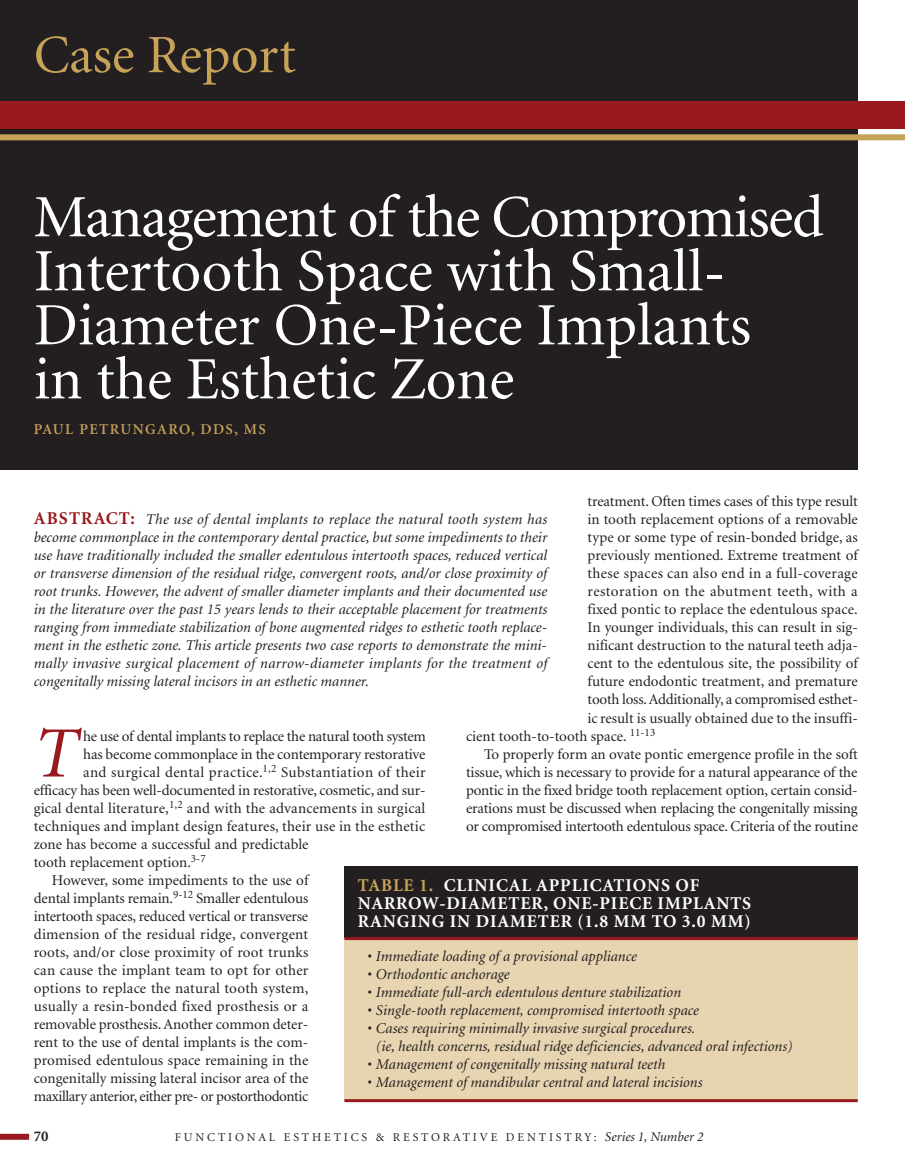
<style>
.page{position:relative;width:905px;height:1175px;background:#fff}
.page>*{position:absolute;margin:0;border:0;box-sizing:border-box;transform-origin:0 0}
.t1{font:italic 72.3px "Minion";color:#981a1e}
.t2{font:60px/54px "Minion";color:#fff}
.t3{font:54px "Minion";color:#c7a259}
.t4{font:700 18px/18px "Minion";letter-spacing:.05em;color:#fff}
.t5{font:15px "Minion";color:#231f20}
.t6{font:italic 15px/18px "Minion";color:#231f20;text-align:justify}
.t7{font:15px "Minion";letter-spacing:-.02em;color:#231f20}
.t8{font:15px "Minion";letter-spacing:.025em;color:#231f20}
.t9{font:15px "Minion";letter-spacing:-.03em;color:#231f20}
.t10{font:15px "Minion";letter-spacing:.03em;color:#231f20}
.t11{font:600 15px "Minion";letter-spacing:.095em;color:#c7a259}
.t12{font:700 15px "Minion";color:#231f20}
.t13{font:12px "Minion";letter-spacing:.24em;color:#231f20}
.s1{font-weight:700;font-style:normal;font-size:18px;color:#981a1e}
.s2{color:#c7a259}
.s3{font-style:italic;font-size:13.5px}
</style>
<div class="page">
<div style="left:0;top:1133px;width:29px;height:6px;background:#981a1e"></div>
<div style="left:0;top:0;width:857px;height:470px;background:#231f20"></div>
<div style="left:0;top:101px;width:904px;height:27px;background:#981a1e"></div>
<div style="left:0;top:134px;width:904px;height:6px;background:#c7a259"></div>
<svg style="left:904px;top:101px;width:1px;height:27px"></svg>
<div style="left:344px;top:866px;width:513px;height:72px;background:#231f20"></div>
<div style="left:344px;top:938px;width:513px;height:162px;background:#e7d4b1"></div>
<hr style="left:344px;top:937px;width:513px;height:3px;background:#981a1e">
<hr style="left:344px;top:1099px;width:513px;height:3px;background:#981a1e">
<h3 class="t3" style="left:34px;top:34px;width:263px">Case Report</h3>
<h2 class="t2" style="left:34px;top:195px;width:791px">Management of the Compromised<br>Intertooth Space with Small-<br>Diameter One-Piece Implants<br>in the Esthetic Zone</h2>
<p class="t11" style="left:34px;top:424px;width:233px">PAUL PETRUNGARO, DDS, MS</p>
<p class="t5" style="left:587px;top:496px;width:271px">treatment. Often times cases of this type result</p>
<p class="t5" style="left:587px;top:514px;width:272px">in tooth replacement options of a removable</p>
<p class="t5" style="left:587px;top:532px;width:272px">type or some type of resin-bonded bridge, as</p>
<p class="t5" style="left:587px;top:550px;width:272px">previously mentioned. Extreme treatment of</p>
<p class="t8" style="left:587px;top:568px;width:272px">these spaces can also end in a full-coverage</p>
<p class="t10" style="left:587px;top:586px;width:272px">restoration on the abutment teeth, with a</p>
<p class="t5" style="left:587px;top:604px;width:272px">fixed pontic to replace the edentulous space.</p>
<p class="t5" style="left:587px;top:622px;width:272px">In younger individuals, this can result in sig-</p>
<p class="t5" style="left:587px;top:640px;width:272px">nificant destruction to the natural teeth adja-</p>
<p class="t5" style="left:587px;top:658px;width:272px">cent to the edentulous site, the possibility of</p>
<p class="t5" style="left:587px;top:676px;width:272px">future endodontic treatment, and premature</p>
<p class="t5" style="left:587px;top:694px;width:272px">tooth loss.Additionally, a compromised esthet-</p>
<p class="t5" style="left:587px;top:712px;width:272px">ic result is usually obtained due to the insuffi-</p>
<p class="t5" style="left:466px;top:730px;width:191px">cient tooth-to-tooth space. <sup>11-13</sup></p>
<p class="t5" style="left:484px;top:748px;width:375px">To properly form an ovate pontic emergence profile in the soft</p>
<p class="t5" style="left:466px;top:766px;width:393px">tissue, which is necessary to provide for a natural appearance of the</p>
<p class="t5" style="left:466px;top:784px;width:393px">pontic in the fixed bridge tooth replacement option, certain consid-</p>
<p class="t5" style="left:466px;top:802px;width:393px">erations must be discussed when replacing the congenitally missing</p>
<p class="t7" style="left:466px;top:820px;width:393px">or compromised intertooth edentulous space. Criteria of the routine</p>
<p class="t6" style="left:34px;top:512px;width:515px"><span class="s1">ABSTRACT:</span> The use of dental implants to replace the natural tooth system has become commonplace in the contemporary dental practice, but some impediments to their use have traditionally included the smaller edentulous intertooth spaces, reduced vertical or transverse dimension of the residual ridge, convergent roots, and/or close proximity of root trunks. However, the advent of smaller diameter implants and their documented use in the literature over the past 15 years lends to their acceptable placement for treatments ranging from immediate stabilization of bone augmented ridges to esthetic tooth replace&shy;ment in the esthetic zone. This article presents two case reports to demonstrate the mini&shy;mally invasive surgical placement of narrow-diameter implants for the treatment of congenitally missing lateral incisors in an esthetic manner.</p>
<h1 class="t1" style="left:34px;top:725px;width:45px">T</h1>
<p class="t7" style="left:83px;top:730px;width:344px">he use of dental implants to replace the natural tooth system</p>
<p class="t5" style="left:83px;top:748px;width:344px">has become commonplace in the contemporary restorative</p>
<p class="t8" style="left:83px;top:766px;width:344px">and surgical dental practice.<sup>1,2</sup> Substantiation of their</p>
<p class="t5" style="left:34px;top:784px;width:393px">efficacy has been well-documented in restorative, cosmetic, and sur-</p>
<p class="t5" style="left:34px;top:802px;width:393px">gical dental literature,<sup>1,2</sup> and with the advancements in surgical</p>
<p class="t5" style="left:34px;top:820px;width:393px">techniques and implant design features, their use in the esthetic</p>
<p class="t5" style="left:34px;top:838px;width:276px">zone has become a successful and predictable</p>
<p class="t5" style="left:34px;top:856px;width:173px">tooth replacement option.<sup>3-7</sup></p>
<p class="t5" style="left:52px;top:874px;width:258px">However, some impediments to the use of</p>
<p class="t5" style="left:34px;top:892px;width:276px">dental implants remain.<sup>9-12</sup> Smaller edentulous</p>
<p class="t5" style="left:34px;top:910px;width:276px">intertooth spaces, reduced vertical or transverse</p>
<p class="t5" style="left:34px;top:928px;width:276px">dimension of the residual ridge, convergent</p>
<p class="t5" style="left:34px;top:946px;width:276px">roots, and/or close proximity of root trunks</p>
<p class="t5" style="left:34px;top:964px;width:276px">can cause the implant team to opt for other</p>
<p class="t5" style="left:34px;top:982px;width:276px">options to replace the natural tooth system,</p>
<p class="t5" style="left:34px;top:1000px;width:276px">usually a resin-bonded fixed prosthesis or a</p>
<p class="t5" style="left:34px;top:1018px;width:276px">removable prosthesis. Another common deter-</p>
<p class="t5" style="left:34px;top:1036px;width:276px">rent to the use of dental implants is the com-</p>
<p class="t5" style="left:34px;top:1054px;width:276px">promised edentulous space remaining in the</p>
<p class="t5" style="left:34px;top:1072px;width:276px">congenitally missing lateral incisor area of the</p>
<p class="t9" style="left:34px;top:1090px;width:276px">maxillary anterior, either pre- or postorthodontic</p>
<p class="t4" style="left:358px;top:877px;width:394px"><span class="s2">TABLE 1.</span> CLINICAL APPLICATIONS OF<br>NARROW-DIAMETER, ONE-PIECE IMPLANTS<br>RANGING IN DIAMETER (1.8 MM TO 3.0 MM)</p>
<p class="t6" style="left:367px;top:948px;width:271px">• Immediate loading of a provisional appliance</p>
<p class="t6" style="left:367px;top:966px;width:144px">• Orthodontic anchorage</p>
<p class="t6" style="left:367px;top:984px;width:316px">• Immediate full-arch edentulous denture stabilization</p>
<p class="t6" style="left:367px;top:1002px;width:333px">• Single-tooth replacement, compromised intertooth space</p>
<p class="t6" style="left:376px;top:1020px;width:418px;text-indent:-9px">• Cases requiring minimally invasive surgical procedures.<br>(ie, health concerns, residual ridge deficiencies, advanced oral infections)</p>
<p class="t6" style="left:367px;top:1056px;width:300px">• Management of congenitally missing natural teeth</p>
<p class="t6" style="left:367px;top:1074px;width:337px">• Management of mandibular central and lateral incisions</p>
<p class="t12" style="left:34px;top:1130px;width:16px">70</p>
<p class="t13" style="left:175px;top:1132px;width:530px">FUNCTIONAL ESTHETICS &amp; RESTORATIVE DENTISTRY: <span class="s3">Series 1,Number 2</span></p>
</div>
